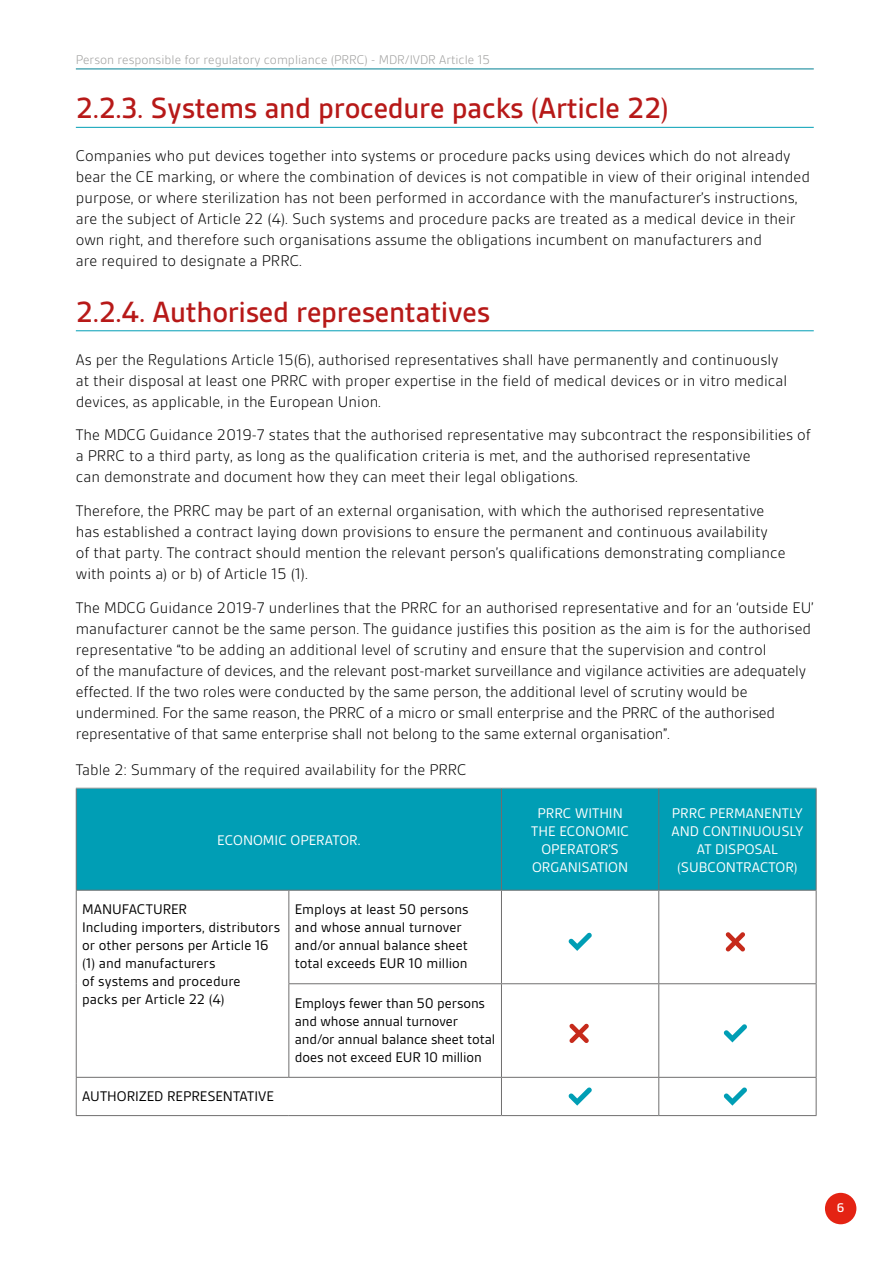
<style>
.page{position:relative;width:893px;height:1263px;background:#fff}
.page>*{position:absolute;margin:0;border:0;box-sizing:border-box;transform-origin:0 0}
.t1{font:500 31.5px "BSI Gesta";letter-spacing:-.01em;color:#b71918}
.t2{font:300 16.5px/21px "BSI Gesta";color:#000}
.t3{font:15px/18px "BSI Gesta";letter-spacing:-.005em;color:#000}
.t4{font:15px/18px "BSI Gesta";color:#fff;text-align:center}
.t5{font:300 13.5px "BSI Gesta";color:#9d9d9c}
.t6{font:500 13.5px "BSI Gesta";color:#fff}
</style>
<div class="page">
<div style="left:825px;top:1193px;width:31px;height:31px;background:#e42313;border-radius:50%"></div>
<hr style="left:76px;top:69px;width:738px;height:1px;background:#007f92">
<hr style="left:76px;top:127px;width:738px;height:1px;background:#009eb5">
<hr style="left:76px;top:330px;width:738px;height:1px;background:#009eb5">
<div style="left:77px;top:789px;width:739px;height:101px;background:#009eb5"></div>
<hr style="left:76px;top:788px;width:1px;height:102px;background:#706f6f">
<hr style="left:501px;top:788px;width:1px;height:102px;background:#706f6f">
<hr style="left:658px;top:788px;width:1px;height:102px;background:#706f6f">
<hr style="left:816px;top:788px;width:1px;height:102px;background:#706f6f">
<hr style="left:76px;top:890px;width:213px;height:1px;background:#706f6f">
<hr style="left:76px;top:890px;width:1px;height:94px;background:#706f6f">
<hr style="left:289px;top:890px;width:212px;height:1px;background:#706f6f">
<hr style="left:288px;top:890px;width:1px;height:93px;background:#706f6f">
<hr style="left:501px;top:890px;width:158px;height:1px;background:#706f6f">
<hr style="left:501px;top:890px;width:1px;height:93px;background:#706f6f">
<hr style="left:659px;top:890px;width:157px;height:1px;background:#706f6f">
<hr style="left:658px;top:890px;width:1px;height:93px;background:#706f6f">
<hr style="left:816px;top:890px;width:1px;height:93px;background:#706f6f">
<hr style="left:76px;top:984px;width:1px;height:93px;background:#706f6f">
<hr style="left:288px;top:983px;width:213px;height:1px;background:#706f6f">
<hr style="left:288px;top:984px;width:1px;height:93px;background:#706f6f">
<hr style="left:501px;top:983px;width:158px;height:1px;background:#706f6f">
<hr style="left:501px;top:984px;width:1px;height:93px;background:#706f6f">
<hr style="left:659px;top:983px;width:157px;height:1px;background:#706f6f">
<hr style="left:658px;top:984px;width:1px;height:93px;background:#706f6f">
<hr style="left:816px;top:984px;width:1px;height:93px;background:#706f6f">
<hr style="left:76px;top:1077px;width:213px;height:1px;background:#706f6f">
<hr style="left:76px;top:1078px;width:1px;height:37px;background:#706f6f">
<hr style="left:289px;top:1077px;width:212px;height:1px;background:#706f6f">
<hr style="left:501px;top:1077px;width:158px;height:1px;background:#706f6f">
<hr style="left:501px;top:1078px;width:1px;height:37px;background:#706f6f">
<hr style="left:659px;top:1077px;width:157px;height:1px;background:#706f6f">
<hr style="left:658px;top:1078px;width:1px;height:37px;background:#706f6f">
<hr style="left:816px;top:1078px;width:1px;height:37px;background:#706f6f">
<hr style="left:76px;top:1115px;width:213px;height:1px;background:#706f6f">
<hr style="left:289px;top:1115px;width:212px;height:1px;background:#706f6f">
<hr style="left:501px;top:1115px;width:158px;height:1px;background:#706f6f">
<hr style="left:659px;top:1115px;width:157px;height:1px;background:#706f6f">
<hr style="left:76px;top:788px;width:213px;height:1px;background:#9d9d9c">
<hr style="left:289px;top:788px;width:212px;height:1px;background:#9d9d9c">
<hr style="left:501px;top:788px;width:158px;height:1px;background:#9d9d9c">
<hr style="left:659px;top:788px;width:157px;height:1px;background:#9d9d9c">
<svg style="left:726px;top:932px;width:19px;height:20px"></svg>
<svg style="left:569px;top:1023px;width:20px;height:20px"></svg>
<svg style="left:568px;top:932px;width:24px;height:19px"></svg>
<svg style="left:568px;top:1087px;width:24px;height:19px"></svg>
<svg style="left:724px;top:1024px;width:23px;height:18px"></svg>
<svg style="left:724px;top:1087px;width:23px;height:19px"></svg>
<p class="t5" style="left:76px;top:53px;width:416px">Person responsible for regulatory compliance (PRRC) - MDR/IVDR Article 15</p>
<h1 class="t1" style="left:76px;top:92px;width:594px">2.2.3. Systems and procedure packs (Article 22)</h1>
<p class="t2" style="left:76px;top:145px;width:736px">Companies who put devices together into systems or procedure packs using devices which do not already bear the CE marking, or where the combination of devices is not compatible in view of their original intended purpose, or where sterilization has not been performed in accordance with the manufacturer’s instructions, are the subject of Article 22 (4). Such systems and procedure packs are treated as a medical device in their own right, and therefore such organisations assume the obligations incumbent on manufacturers and<br>are required to designate a PRRC.</p>
<h1 class="t1" style="left:76px;top:295px;width:416px">2.2.4. Authorised representatives</h1>
<p class="t2" style="left:76px;top:349px;width:713px">As per the Regulations Article 15(6), authorised representatives shall have permanently and continuously at their disposal at least one PRRC with proper expertise in the field of medical devices or in vitro medical devices, as applicable, in the European Union.</p>
<p class="t2" style="left:76px;top:425px;width:737px">The MDCG Guidance 2019-7 states that the authorised representative may subcontract the responsibilities of a PRRC to a third party, as long as the qualification criteria is met, and the authorised representative<br>can demonstrate and document how they can meet their legal obligations.</p>
<p class="t2" style="left:76px;top:500px;width:711px">Therefore, the PRRC may be part of an external organisation, with which the authorised representative has established a contract laying down provisions to ensure the permanent and continuous availability of that party. The contract should mention the relevant person’s qualifications demonstrating compliance with points a) or b) of Article 15 (1).</p>
<p class="t2" style="left:76px;top:597px;width:739px">The MDCG Guidance 2019-7 underlines that the PRRC for an authorised representative and for an ‘outside EU’ manufacturer cannot be the same person. The guidance justifies this position as the aim is for the authorised representative “to be adding an additional level of scrutiny and ensure that the supervision and control<br>of the manufacture of devices, and the relevant post-market surveillance and vigilance activities are adequately effected. If the two roles were conducted by the same person, the additional level of scrutiny would be undermined. For the same reason, the PRRC of a micro or small enterprise and the PRRC of the authorised representative of that same enterprise shall not belong to the same external organisation”.</p>
<p class="t2" style="left:76px;top:759px;width:392px">Table 2: Summary of the required availability for the PRRC</p>
<p class="t4" style="left:217px;top:831px;width:145px">ECONOMIC OPERATOR.</p>
<p class="t3" style="left:82px;top:900px;width:199px">MANUFACTURER<br>Including importers, distributors or other persons per Article 16 (1) and manufacturers<br>of systems and procedure<br>packs per Article 22 (4)</p>
<p class="t3" style="left:295px;top:900px;width:175px">Employs at least 50 persons and whose annual turnover and/or annual balance sheet total exceeds EUR 10 million</p>
<p class="t3" style="left:295px;top:994px;width:202px">Employs fewer than 50 persons and whose annual turnover and/or annual balance sheet total does not exceed EUR 10 million</p>
<p class="t3" style="left:82px;top:1087px;width:193px">AUTHORIZED REPRESENTATIVE</p>
<p class="t4" style="left:531px;top:804px;width:99px">PRRC WITHIN<br>THE ECONOMIC<br>OPERATOR’S<br>ORGANISATION</p>
<p class="t4" style="left:671px;top:804px;width:134px">PRRC PERMANENTLY<br>AND CONTINUOUSLY<br>AT DISPOSAL (SUBCONTRACTOR)</p>
<p class="t6" style="left:837px;top:1201px;width:9px">6</p>
</div>
